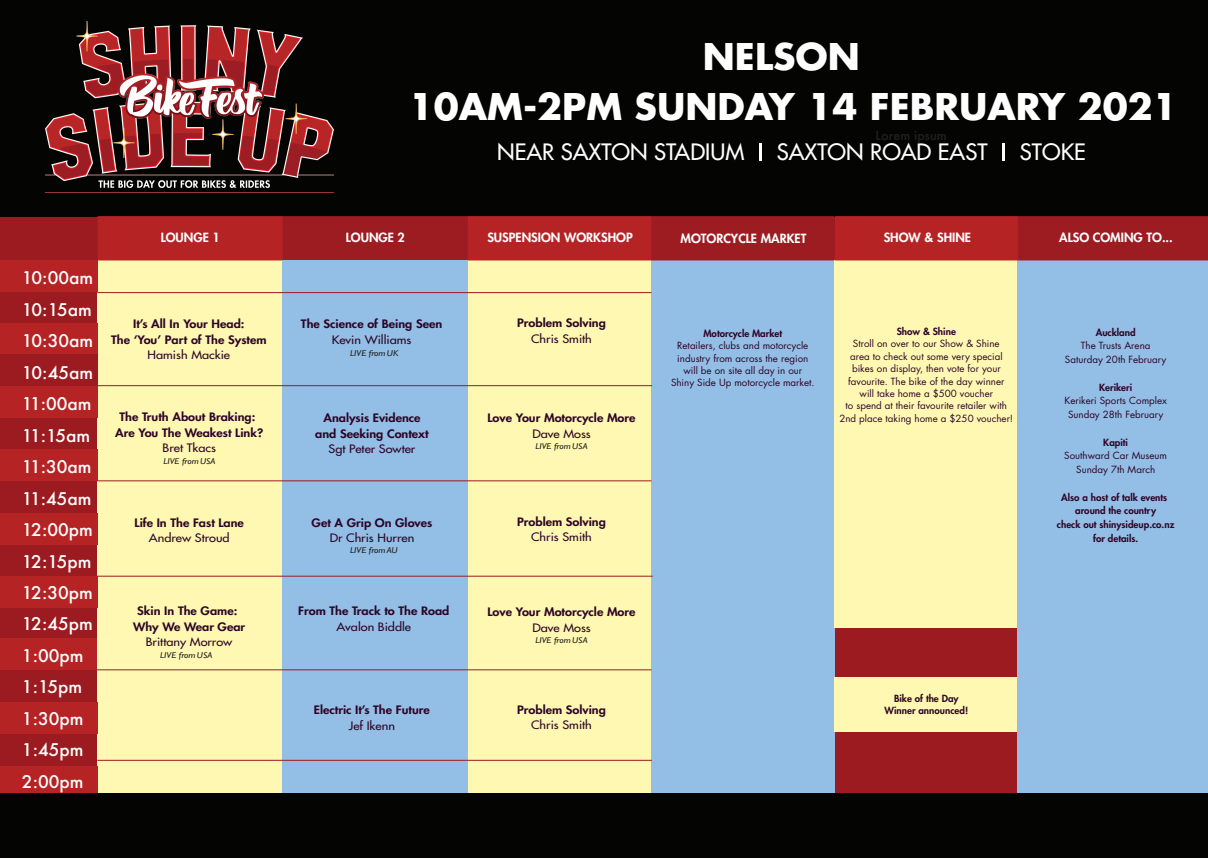
<style>
.page{position:relative;width:1208px;height:859px;background:#fff}
.page>*{position:absolute;margin:0;border:0;box-sizing:border-box;transform-origin:0 0}
.t1{font:700 35.8px "Futura Std";color:#fff}
.t2{font:500 22px "Futura Std";color:#fff}
.t3{font:500 17px/31.5px "Futura";color:#fff}
.t4{font:800 12.4px "Futura Std";color:#fff}
.t5{font:500 12.4px "Futura";color:#231f20}
.t6{font:800 11.3px/15.6px "Futura Std";color:#2e0527;text-align:center;scale:1.12 1}
.t7{font:500 11.3px "Futura Std";color:#2e0527;scale:1.12 1}
.t8{font:9.6px/12.4px "Futura Std";color:#2e0527;text-align:center}
.t9{font:800 9.6px/13.7px "Futura Std";color:#2e0527;text-align:center}
.t10{font:italic 8.5px "Gill Sans";color:#231f20;scale:1.12 1}
</style>
<div class="page">
<div style="left:0;top:206px;width:1208px;height:652px;background:#9c1b20"></div>
<div style="left:0;top:0;width:1208px;height:216px;background:#040503"></div>
<div style="left:468px;top:260px;width:190px;height:533px;background:#fff8b2"></div>
<div style="left:651px;top:260px;width:183px;height:533px;background:#93bee5"></div>
<div style="left:834px;top:260px;width:184px;height:368px;background:#fff8b2"></div>
<div style="left:834px;top:677px;width:184px;height:54px;background:#fff8b2"></div>
<div style="left:1018px;top:260px;width:190px;height:539px;background:#93bee5"></div>
<div style="left:97px;top:260px;width:186px;height:533px;background:#fff8b2"></div>
<svg style="left:98px;top:216px;width:1110px;height:44px"></svg>
<div style="left:0;top:261px;width:97px;height:31px;background:#b62324"></div>
<div style="left:0;top:323px;width:98px;height:31px;background:#b62324"></div>
<div style="left:0;top:386px;width:98px;height:31px;background:#b62324"></div>
<div style="left:0;top:449px;width:98px;height:32px;background:#b62324"></div>
<div style="left:0;top:513px;width:98px;height:32px;background:#b62324"></div>
<div style="left:0;top:577px;width:98px;height:31px;background:#b62324"></div>
<div style="left:0;top:638px;width:97px;height:32px;background:#b62324"></div>
<div style="left:0;top:702px;width:97px;height:32px;background:#b62324"></div>
<div style="left:0;top:766px;width:98px;height:31px;background:#b62324"></div>
<div style="left:0;top:354px;width:98px;height:32px;background:#9c1b20"></div>
<div style="left:0;top:793px;width:1208px;height:65px;background:#040503"></div>
<div style="left:283px;top:260px;width:185px;height:45px;background:#93bee5"></div>
<div style="left:283px;top:261px;width:185px;height:532px;background:#93bee5"></div>
<hr style="left:97px;top:292px;width:554px;height:1px;background:#9c1b20">
<hr style="left:98px;top:385px;width:554px;height:1px;background:#9c1b20">
<hr style="left:97px;top:760px;width:555px;height:1px;background:#9c1b20">
<hr style="left:97px;top:669px;width:554px;height:1px;background:#9c1b20">
<hr style="left:97px;top:480px;width:554px;height:1px;background:#9c1b20">
<hr style="left:97px;top:576px;width:556px;height:1px;background:#9c1b20">
<svg style="left:759px;top:144px;width:2px;height:17px"></svg>
<svg style="left:1002px;top:144px;width:2px;height:17px"></svg>
<img style="left:45px;top:21px;width:288px;height:172px">
<h1 class="t1" style="left:703px;top:33px;width:158px">NELSON</h1>
<h1 class="t1" style="left:409px;top:83px;width:770px">10AM-2PM SUNDAY 14 FEBRUARY 2021</h1>
<h2 class="t2" style="left:497px;top:139px;width:249px">NEAR SAXTON STADIUM</h2>
<h2 class="t2" style="left:777px;top:139px;width:212px">SAXTON ROAD EAST</h2>
<h2 class="t2" style="left:1020px;top:139px;width:67px">STOKE</h2>
<p class="t5" style="left:875px;top:127px;width:73px">Lorem ipsum</p>
<h3 class="t3" style="left:22px;top:262px;width:73px">10:00am<br>10:15am<br>10:30am<br>10:45am<br>11:00am<br>11:15am<br>11:30am<br>11:45am<br>12:00pm<br>12:15pm<br>12:30pm<br>12:45pm<br>1:00pm<br>1:15pm<br>1:30pm<br>1:45pm<br>2:00pm</h3>
<p class="t4" style="left:161px;top:230px;width:61px">LOUNGE 1</p>
<p class="t4" style="left:346px;top:230px;width:61px">LOUNGE 2</p>
<p class="t4" style="left:487px;top:230px;width:147px">SUSPENSION WORKSHOP</p>
<p class="t4" style="left:680px;top:231px;width:127px">MOTORCYCLE MARKET</p>
<p class="t4" style="left:883px;top:230px;width:89px">SHOW &amp; SHINE</p>
<p class="t4" style="left:1059px;top:230px;width:115px">ALSO COMING TO...</p>
<p class="t6" style="left:111px;top:316px;width:140px">It’s All In Your Head:<br>The ‘You’ Part of The System</p>
<p class="t7" style="left:148px;top:348px;width:75px">Hamish Mackie</p>
<p class="t6" style="left:115px;top:409px;width:134px">The Truth About Braking:<br>Are You The Weakest Link?</p>
<p class="t7" style="left:163px;top:441px;width:49px">Bret Tkacs</p>
<p class="t10" style="left:163px;top:456px;width:48px">LIVE from USA</p>
<p class="t6" style="left:135px;top:515px;width:99px">Life In The Fast Lane</p>
<p class="t7" style="left:149px;top:531px;width:74px">Andrew Stroud</p>
<p class="t6" style="left:133px;top:603px;width:102px">Skin In The Game:<br>Why We Wear Gear</p>
<p class="t7" style="left:146px;top:635px;width:79px">Brittany Morrow</p>
<p class="t10" style="left:160px;top:650px;width:48px">LIVE from USA</p>
<p class="t6" style="left:301px;top:316px;width:128px">The Science of Being Seen</p>
<p class="t7" style="left:332px;top:333px;width:73px">Kevin Williams</p>
<p class="t10" style="left:350px;top:349px;width:45px">LIVE from UK</p>
<p class="t6" style="left:315px;top:410px;width:103px">Analysis Evidence and Seeking Context</p>
<p class="t7" style="left:328px;top:442px;width:79px">Sgt Peter Sowter</p>
<p class="t6" style="left:312px;top:514px;width:109px">Get A Grip On Gloves</p>
<p class="t7" style="left:330px;top:531px;width:77px">Dr Chris Hurren</p>
<p class="t10" style="left:350px;top:546px;width:44px">LIVE from AU</p>
<p class="t6" style="left:298px;top:603px;width:136px">From The Track to The Road</p>
<p class="t7" style="left:337px;top:619px;width:68px">Avalon Biddle</p>
<p class="t6" style="left:314px;top:702px;width:105px">Electric It’s The Future</p>
<p class="t7" style="left:349px;top:718px;width:43px">Jef Ikenn</p>
<p class="t6" style="left:517px;top:315px;width:81px">Problem Solving</p>
<p class="t7" style="left:531px;top:332px;width:56px">Chris Smith</p>
<p class="t6" style="left:487px;top:410px;width:134px">Love Your Motorcycle More</p>
<p class="t7" style="left:532px;top:426px;width:54px">Dave Moss</p>
<p class="t10" style="left:535px;top:442px;width:48px">LIVE from USA</p>
<p class="t6" style="left:517px;top:514px;width:81px">Problem Solving</p>
<p class="t7" style="left:531px;top:530px;width:56px">Chris Smith</p>
<p class="t6" style="left:487px;top:604px;width:134px">Love Your Motorcycle More</p>
<p class="t7" style="left:532px;top:620px;width:54px">Dave Moss</p>
<p class="t10" style="left:535px;top:635px;width:48px">LIVE from USA</p>
<p class="t6" style="left:517px;top:702px;width:81px">Problem Solving</p>
<p class="t7" style="left:531px;top:718px;width:56px">Chris Smith</p>
<p class="t9" style="left:703px;top:326px;width:80px">Motorcycle Market</p>
<p class="t8" style="left:671px;top:340px;width:145px">Retailers, clubs and motorcycle industry from across the region will be on site all day in our<br>Shiny Side Up motorcycle market.</p>
<p class="t9" style="left:896px;top:325px;width:61px">Show &amp; Shine</p>
<p class="t8" style="left:839px;top:338px;width:175px">Stroll on over to our Show &amp; Shine<br>area to check out some very special bikes on display, then vote for your favourite. The bike of the day winner<br>will take home a $500 voucher<br>to spend at their favourite retailer with 2nd place taking home a $250 voucher!</p>
<p class="t9" style="left:884px;top:692px;width:85px;line-height:12.4px">Bike of the Day<br>Winner announced!</p>
<p class="t9" style="left:1095px;top:325px;width:41px">Auckland</p>
<p class="t8" style="left:1065px;top:339px;width:103px;line-height:13.8px">The Trusts Arena<br>Saturday 20th February</p>
<p class="t9" style="left:1099px;top:380px;width:35px">Kerikeri</p>
<p class="t8" style="left:1064px;top:394px;width:104px;line-height:13.8px">Kerikeri Sports Complex<br>Sunday 28th February</p>
<p class="t9" style="left:1103px;top:435px;width:26px">Kapiti</p>
<p class="t8" style="left:1064px;top:449px;width:104px;line-height:13.8px">Southward Car Museum<br>Sunday 7th March</p>
<p class="t9" style="left:1057px;top:490px;width:119px">Also a host of talk events around the country<br>check out shinysideup.co.nz for details.</p>
</div>
